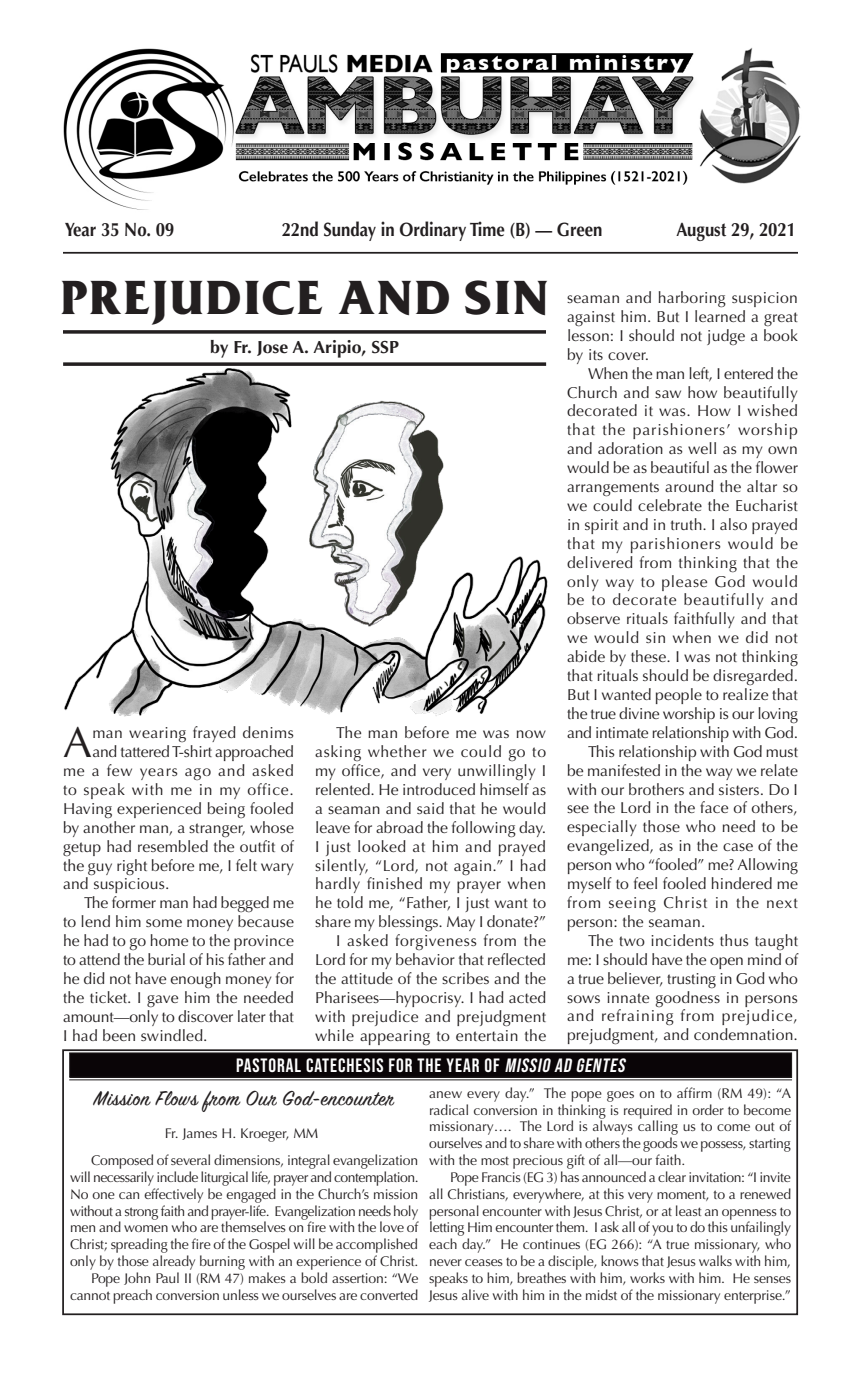
<style>
.page{position:relative;width:861px;height:1376px;background:#fff}
.page>*{position:absolute;margin:0;border:0;box-sizing:border-box;transform-origin:0 0}
.t1{font:700 43.75px "Friz Quadrata";color:#231f20}
.t2{font:43.4px "Optima";color:#231f20}
.t3{font:22.75px "Sign Painter House Script";letter-spacing:.03em;color:#231f20}
.t4{font:700 19.25px "Optima";color:#231f20;scale:.87 1}
.t5{font:19.25px "Bebas Neue";letter-spacing:.05em;color:#fff}
.t6{font:700 17.5px "Optima";color:#231f20}
.t7{font:15.75px/18.9px "Optima";letter-spacing:.01em;color:#231f20;text-align:justify}
.t8{font:15.75px "Optima";letter-spacing:-.01em;color:#231f20}
.t9{font:15.75px "Optima";letter-spacing:.045em;color:#231f20}
.t10{font:15.75px "Optima";letter-spacing:.03em;color:#231f20}
.t11{font:15.75px "Optima";letter-spacing:.055em;color:#231f20}
.t12{font:14px/16.8px "Optima";letter-spacing:-.01em;color:#231f20;text-align:justify}
.s1{font-style:italic}
</style>
<div class="page">
<hr style="left:63px;top:252px;width:735px;height:2px;background:#231f20">
<img style="left:63px;top:47px;width:738px;height:163px">
<div style="left:62px;top:1049px;width:736px;height:266px;border:2px solid #231f20"></div>
<hr style="left:69px;top:1079px;width:723px;height:1px;background:#231f20">
<div style="left:70px;top:1053px;width:722px;height:24px;background:#0a0507"></div>
<div style="left:69px;top:1052px;width:723px;height:25px;border:1px solid #231f20"></div>
<img style="left:64px;top:362px;width:484px;height:355px">
<svg style="left:63px;top:330px;width:483px;height:4px"></svg>
<svg style="left:63px;top:362px;width:483px;height:4px"></svg>
<p class="t4" style="left:65px;top:218px;width:128px">Year 35 No. 09</p>
<p class="t4" style="left:282px;top:218px;width:370px">22nd Sunday in Ordinary Time (B) — Green</p>
<p class="t4" style="left:676px;top:218px;width:139px">August 29, 2021</p>
<p class="t1" style="left:60px;top:267px;width:491px">PREJUDICE AND SIN</p>
<p class="t6" style="left:210px;top:337px;width:190px">by Fr. Jose A. Aripio, SSP</p>
<p class="t2" style="left:63px;top:717px;width:30px">A</p>
<p class="t10" style="left:92px;top:723px;width:203px">man wearing frayed denims</p>
<p class="t8" style="left:92px;top:742px;width:203px">and tattered T-shirt approached</p>
<p class="t11" style="left:63px;top:761px;width:233px">me a few years ago and asked</p>
<p class="t9" style="left:63px;top:780px;width:232px">to speak with me in my office.</p>
<p class="t7" style="left:63px;top:799px;width:232px">Having experienced being fooled</p>
<p class="t7" style="left:63px;top:818px;width:232px">by another man, a stranger, whose</p>
<p class="t7" style="left:63px;top:837px;width:233px">getup had resembled the outfit of</p>
<p class="t7" style="left:63px;top:856px;width:233px">the guy right before me, I felt wary</p>
<p class="t7" style="left:63px;top:875px;width:108px">and suspicious.</p>
<p class="t7" style="left:63px;top:893px;width:233px;text-indent:21px">The former man had begged me to lend him some money because he had to go home to the province to attend the burial of his father and he did not have enough money for the ticket. I gave him the needed amount—only to discover later that I had been swindled.</p>
<p class="t7" style="left:315px;top:723px;width:233px;text-indent:21px">The man before me was now asking whether we could go to my office, and very unwillingly I relented. He introduced himself as a seaman and said that he would leave for abroad the following day.<br>I just looked at him and prayed silently, “Lord, not again.” I had hardly finished my prayer when he told me, “Father, I just want to share my blessings. May I donate?”</p>
<p class="t7" style="left:315px;top:931px;width:233px;text-indent:21px">I asked forgiveness from the Lord for my behavior that reflected the attitude of the scribes and the Pharisees—hypocrisy. I had acted with prejudice and prejudgment while appearing to entertain the</p>
<p class="t7" style="left:567px;top:288px;width:233px">seaman and harboring suspicion against him. But I learned a great lesson: I should not judge a book by its cover.</p>
<p class="t7" style="left:567px;top:364px;width:233px;text-indent:21px">When the man left, I entered the Church and saw how beautifully decorated it was. How I wished that the parishioners’ worship and adoration as well as my own would be as beautiful as the flower arrangements around the altar so we could celebrate the Eucharist in spirit and in truth. I also prayed that my parishioners would be delivered from thinking that the only way to please God would be to decorate beautifully and observe rituals faithfully and that we would sin when we did not abide by these. I was not thinking that rituals should be disregarded.<br>But I wanted people to realize that the true divine worship is our loving and intimate relationship with God.</p>
<p class="t7" style="left:567px;top:742px;width:233px;text-indent:21px">This relationship with God must be manifested in the way we relate with our brothers and sisters. Do I see the Lord in the face of others, especially those who need to be evangelized, as in the case of the person who “fooled” me? Allowing myself to feel fooled hindered me from seeing Christ in the next person: the seaman.</p>
<p class="t7" style="left:567px;top:931px;width:233px;text-indent:21px">The two incidents thus taught me: I should have the open mind of a true believer, trusting in God who sows innate goodness in persons and refraining from prejudice, prejudgment, and condemnation.</p>
<p class="t5" style="left:236px;top:1054px;width:394px">PASTORAL CATECHESIS FOR THE YEAR OF <span class="s1">MISSIO AD GENTES</span></p>
<p class="t3" style="left:94px;top:1084px;width:301px">Mission Flows from Our God-encounter</p>
<p class="t12" style="left:165px;top:1124px;width:155px">Fr. James H. Kroeger, MM</p>
<p class="t12" style="left:70px;top:1152px;width:350px;text-indent:21px">Composed of several dimensions, integral evangelization will necessarily include liturgical life, prayer and contemplation.<br>No one can effectively be engaged in the Church’s mission without a strong faith and prayer-life. Evangelization needs holy men and women who are themselves on fire with the love of Christ; spreading the fire of the Gospel will be accomplished only by those already burning with an experience of Christ.</p>
<p class="t12" style="left:70px;top:1269px;width:350px;text-align:right">Pope John Paul II (RM 47) makes a bold assertion: “We cannot preach conversion unless we ourselves are converted</p>
<p class="t12" style="left:429px;top:1085px;width:363px">anew every day.” The pope goes on to affirm (RM 49): “A radical conversion in thinking is required in order to become missionary…. The Lord is always calling us to come out of ourselves and to share with others the goods we possess, starting with the most precious gift of all—our faith.</p>
<p class="t12" style="left:429px;top:1169px;width:364px;text-indent:21px">Pope Francis (EG 3) has announced a clear invitation: “I invite all Christians, everywhere, at this very moment, to a renewed personal encounter with Jesus Christ, or at least an openness to letting Him encounter them. I ask all of you to do this unfailingly each day.” He continues (EG 266): “A true missionary, who never ceases to be a disciple, knows that Jesus walks with him, speaks to him, breathes with him, works with him. He senses Jesus alive with him in the midst of the missionary enterprise.”</p>
</div>
